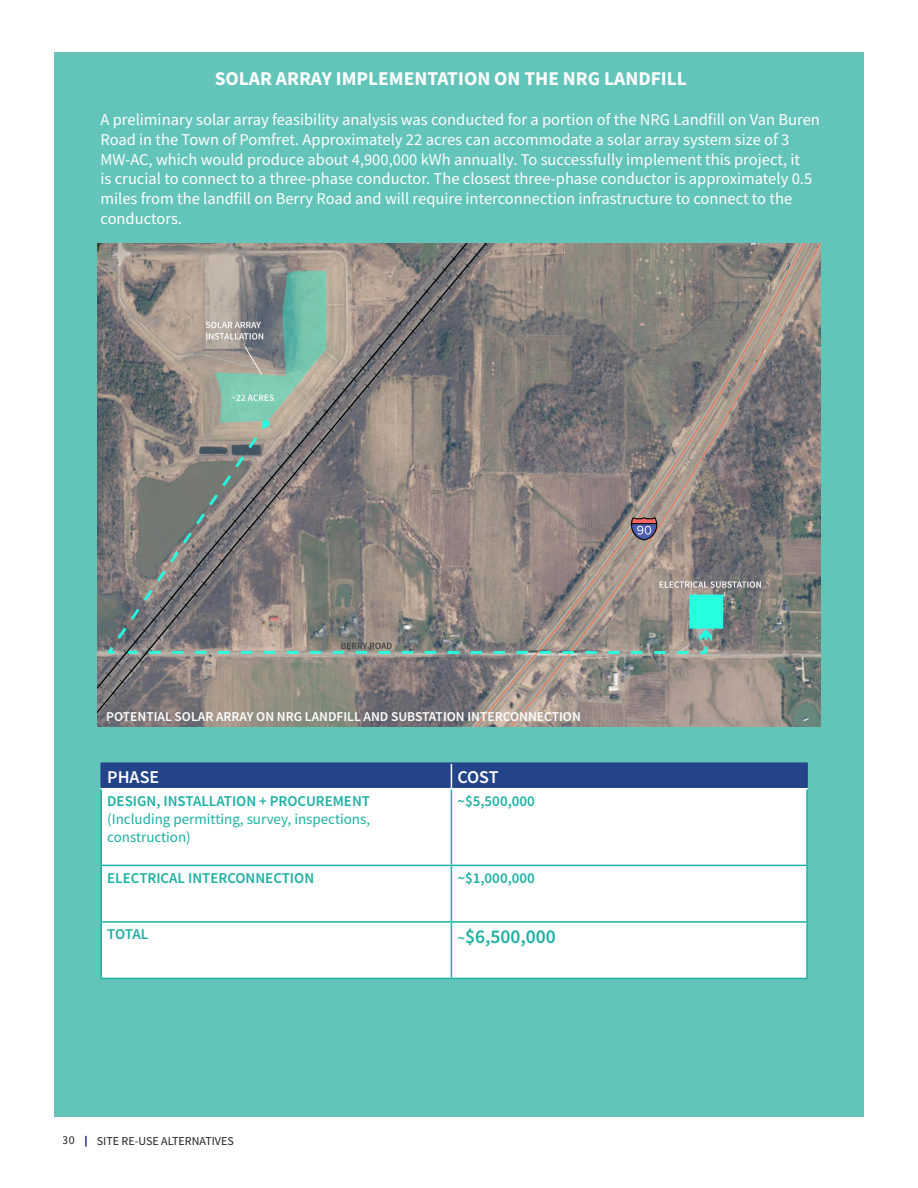
<style>
.page{position:relative;width:918px;height:1188px;background:#fff}
.page>*{position:absolute;margin:0;border:0;box-sizing:border-box;transform-origin:0 0}
.TITLE_SUB_HEADER{font:700 19.5px "Source Sans Pro";color:#fff}
.t1{font:600 19.5px "Source Sans Pro";color:#1bb0a3}
.t2{font:600 18px "Source Sans Pro";color:#fff}
.SIDEBAR_TEXT{font:16.5px/19.8px "Source Sans Pro";color:#fff}
.t3{font:600 15px "Source Sans Pro";color:#1bb0a3}
.t4{font:15px/18px "Source Sans Pro";color:#1bb0a3}
.t5{font:600 13.5px "Source Sans Pro";color:#fff}
.t6{font:12px "Source Sans Pro";color:#231f20}
.s1{font-size:15px}
</style>
<div class="page">
<div style="left:54px;top:52px;width:810px;height:1065px;background:#63c4ba"></div>
<img style="left:97px;top:243px;width:724px;height:483px">
<div style="left:102px;top:789px;width:704px;height:189px;background:#fff"></div>
<hr style="left:100px;top:789px;width:2px;height:76px;background:#1bb0a3">
<hr style="left:451px;top:789px;width:1px;height:76px;background:#1bb0a3">
<hr style="left:806px;top:789px;width:2px;height:76px;background:#1bb0a3">
<hr style="left:100px;top:865px;width:351px;height:1px;background:#1bb0a3">
<hr style="left:100px;top:866px;width:2px;height:55px;background:#1bb0a3">
<hr style="left:451px;top:865px;width:357px;height:1px;background:#1bb0a3">
<hr style="left:451px;top:866px;width:1px;height:55px;background:#1bb0a3">
<hr style="left:806px;top:866px;width:2px;height:55px;background:#1bb0a3">
<hr style="left:100px;top:921px;width:351px;height:2px;background:#1bb0a3">
<hr style="left:100px;top:923px;width:2px;height:55px;background:#1bb0a3">
<hr style="left:451px;top:921px;width:357px;height:2px;background:#1bb0a3">
<hr style="left:451px;top:923px;width:1px;height:55px;background:#1bb0a3">
<hr style="left:806px;top:923px;width:2px;height:55px;background:#1bb0a3">
<hr style="left:100px;top:978px;width:351px;height:1px;background:#1bb0a3">
<hr style="left:451px;top:978px;width:357px;height:1px;background:#1bb0a3">
<hr style="left:100px;top:762px;width:351px;height:2px;background:#253f8e">
<hr style="left:100px;top:764px;width:2px;height:24px;background:#253f8e">
<hr style="left:451px;top:762px;width:357px;height:2px;background:#253f8e">
<hr style="left:806px;top:764px;width:2px;height:24px;background:#253f8e">
<div style="left:101px;top:763px;width:705px;height:25px;background:#24448a"></div>
<hr style="left:100px;top:788px;width:351px;height:1px;background:#fff">
<hr style="left:451px;top:788px;width:357px;height:1px;background:#fff">
<svg style="left:85px;top:1136px;width:2px;height:10px"></svg>
<p class="TITLE_SUB_HEADER" style="left:215px;top:65px;width:474px">SOLAR ARRAY IMPLEMENTATION ON THE NRG LANDFILL</p>
<p class="SIDEBAR_TEXT" style="left:100px;top:110px;width:721px">A preliminary solar array feasibility analysis was conducted for a portion of the NRG Landfill on Van Buren Road in the Town of Pomfret. Approximately 22 acres can accommodate a solar array system size of 3<br>MW-AC, which would produce about 4,900,000 kWh annually. To successfully implement this project, it<br>is crucial to connect to a three-phase conductor. The closest three-phase conductor is approximately 0.5 miles from the landfill on Berry Road and will require interconnection infrastructure to connect to the conductors.</p>
<p class="t5" style="left:106px;top:707px;width:476px">POTENTIAL SOLAR ARRAY ON NRG LANDFILL AND SUBSTATION INTERCONNECTION</p>
<p class="t2" style="left:107px;top:765px;width:53px">PHASE</p>
<p class="t2" style="left:457px;top:765px;width:43px">COST</p>
<p class="t3" style="left:107px;top:791px;width:264px">DESIGN, INSTALLATION + PROCUREMENT</p>
<p class="t4" style="left:107px;top:810px;width:264px">(Including permitting, survey, inspections, construction)</p>
<p class="t3" style="left:457px;top:791px;width:79px">~$5,500,000</p>
<p class="t3" style="left:107px;top:868px;width:208px">ELECTRICAL INTERCONNECTION</p>
<p class="t3" style="left:457px;top:868px;width:79px">~$1,000,000</p>
<p class="t3" style="left:107px;top:924px;width:43px">TOTAL</p>
<p class="t1" style="left:457px;top:923px;width:100px"><span class="s1">~</span>$6,500,000</p>
<p class="t6" style="left:63px;top:1133px;width:13px">30</p>
<p class="t6" style="left:97px;top:1133px;width:138px">SITE RE-USE ALTERNATIVES</p>
</div>
